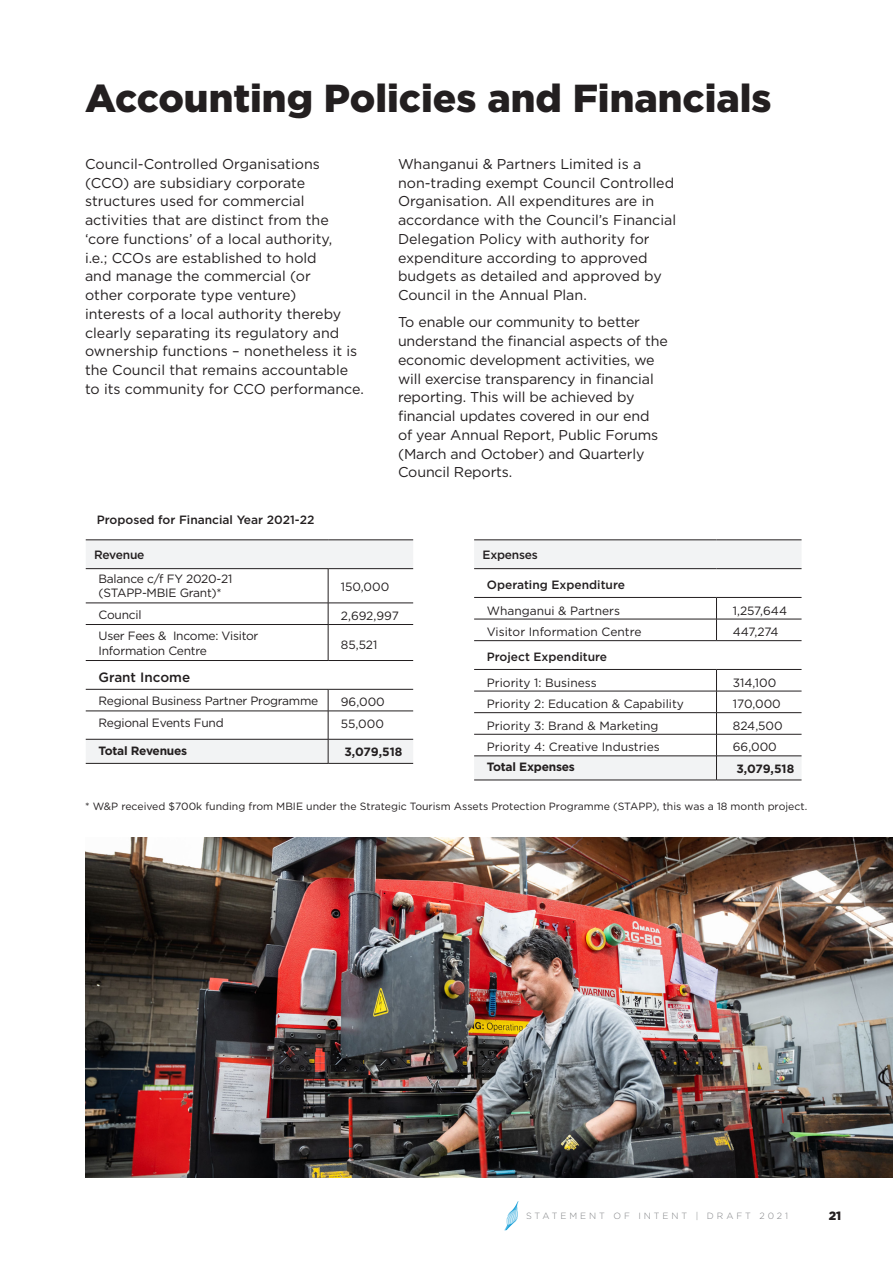
<style>
.page{position:relative;width:893px;height:1263px;background:#fff}
.page>*{position:absolute;margin:0;border:0;box-sizing:border-box;transform-origin:0 0}
.t1{font:900 39px "Gotham";color:#231f20}
.t2{font:14.25px/18.8px "Gotham";color:#231f20}
.body_copy{font:500 13.5px "Gotham";color:#231f20}
.grey{font:12px "Gotham";color:#231f20}
.body_copy-2{font:12px/14.4px "Gotham";letter-spacing:-.02em;color:#231f20}
.grey-2{font:500 12px "Gotham";color:#231f20}
.table_headings{font:500 12px "Gotham";color:#231f20}
.body_copy-3{font:700 12px "Gotham";letter-spacing:-.02em;color:#231f20}
.grey-3{font:700 12px "Gotham";letter-spacing:-.01em;color:#231f20}
.body_copy-4{font:500 12px "Gotham";letter-spacing:-.02em;color:#231f20}
.t3{font:900 12px "Gotham";color:#231f20}
.grey-4{font:10.5px "Gotham";color:#231f20}
.t4{font:300 9px "Gotham";letter-spacing:.325em;color:#808285}
</style>
<div class="page">
<img style="left:85px;top:838px;width:808px;height:340px">
<svg style="left:86px;top:541px;width:327px;height:222px"></svg>
<hr style="left:86px;top:540px;width:242px;height:1px;background:#231f20">
<hr style="left:328px;top:540px;width:85px;height:1px;background:#231f20">
<hr style="left:86px;top:568px;width:242px;height:1px;background:#231f20">
<hr style="left:328px;top:568px;width:85px;height:1px;background:#231f20">
<hr style="left:86px;top:603px;width:242px;height:1px;background:#231f20">
<hr style="left:328px;top:603px;width:85px;height:1px;background:#231f20">
<hr style="left:86px;top:711px;width:242px;height:1px;background:#231f20">
<hr style="left:328px;top:711px;width:85px;height:1px;background:#231f20">
<hr style="left:86px;top:739px;width:242px;height:1px;background:#231f20">
<hr style="left:328px;top:739px;width:85px;height:1px;background:#231f20">
<hr style="left:86px;top:763px;width:242px;height:1px;background:#231f20">
<hr style="left:328px;top:763px;width:85px;height:1px;background:#231f20">
<hr style="left:328px;top:569px;width:1px;height:34px;background:#231f20">
<svg style="left:328px;top:603px;width:1px;height:21px"></svg>
<hr style="left:86px;top:689px;width:242px;height:1px;background:#231f20">
<hr style="left:328px;top:689px;width:85px;height:1px;background:#231f20">
<hr style="left:86px;top:624px;width:242px;height:1px;background:#231f20">
<hr style="left:328px;top:624px;width:85px;height:1px;background:#231f20">
<hr style="left:328px;top:625px;width:1px;height:35px;background:#231f20">
<hr style="left:86px;top:660px;width:242px;height:1px;background:#231f20">
<hr style="left:328px;top:660px;width:85px;height:1px;background:#231f20">
<svg style="left:328px;top:689px;width:1px;height:74px"></svg>
<svg style="left:474px;top:541px;width:327px;height:239px"></svg>
<hr style="left:474px;top:540px;width:242px;height:1px;background:#231f20">
<hr style="left:716px;top:540px;width:85px;height:1px;background:#231f20">
<hr style="left:474px;top:597px;width:242px;height:1px;background:#231f20">
<hr style="left:716px;top:597px;width:85px;height:1px;background:#231f20">
<hr style="left:474px;top:619px;width:242px;height:1px;background:#231f20">
<hr style="left:716px;top:619px;width:85px;height:1px;background:#231f20">
<hr style="left:474px;top:640px;width:242px;height:1px;background:#231f20">
<hr style="left:716px;top:640px;width:85px;height:1px;background:#231f20">
<hr style="left:474px;top:712px;width:242px;height:1px;background:#231f20">
<hr style="left:716px;top:712px;width:85px;height:1px;background:#231f20">
<hr style="left:474px;top:734px;width:242px;height:1px;background:#231f20">
<hr style="left:716px;top:734px;width:85px;height:1px;background:#231f20">
<hr style="left:474px;top:568px;width:242px;height:1px;background:#231f20">
<hr style="left:716px;top:568px;width:85px;height:1px;background:#231f20">
<hr style="left:474px;top:669px;width:242px;height:1px;background:#231f20">
<hr style="left:716px;top:669px;width:85px;height:1px;background:#231f20">
<hr style="left:474px;top:691px;width:242px;height:1px;background:#231f20">
<hr style="left:716px;top:691px;width:85px;height:1px;background:#231f20">
<svg style="left:716px;top:598px;width:1px;height:42px"></svg>
<svg style="left:716px;top:670px;width:1px;height:110px"></svg>
<hr style="left:474px;top:756px;width:242px;height:1px;background:#231f20">
<hr style="left:716px;top:756px;width:85px;height:1px;background:#231f20">
<hr style="left:474px;top:780px;width:242px;height:1px;background:#231f20">
<hr style="left:716px;top:780px;width:85px;height:1px;background:#231f20">
<svg style="left:504px;top:1201px;width:15px;height:29px"></svg>
<p class="t1" style="left:85px;top:72px;width:688px">Accounting Policies and Financials</p>
<p class="t2" style="left:85px;top:154px;width:280px">Council-Controlled Organisations (CCO) are subsidiary corporate structures used for commercial activities that are distinct from the ‘core functions’ of a local authority,<br>i.e.; CCOs are established to hold<br>and manage the commercial (or<br>other corporate type venture)<br>interests of a local authority thereby clearly separating its regulatory and ownership functions – nonetheless it is the Council that remains accountable to its community for CCO performance.</p>
<p class="t2" style="left:398px;top:154px;width:280px">Whanganui &amp; Partners Limited is a non-trading exempt Council Controlled Organisation. All expenditures are in accordance with the Council’s Financial Delegation Policy with authority for expenditure according to approved budgets as detailed and approved by Council in the Annual Plan.</p>
<p class="t2" style="left:398px;top:313px;width:271px">To enable our community to better understand the financial aspects of the economic development activities, we will exercise transparency in financial reporting. This will be achieved by financial updates covered in our end<br>of year Annual Report, Public Forums (March and October) and Quarterly Council Reports.</p>
<p class="table_headings" style="left:97px;top:512px;width:219px">Proposed for Financial Year 2021-22</p>
<p class="body_copy-4" style="left:94px;top:547px;width:52px">Revenue</p>
<p class="body_copy-2" style="left:99px;top:571px;width:135px">Balance c/f FY 2020-21 (STAPP-MBIE Grant)*</p>
<p class="grey" style="left:341px;top:579px;width:50px">150,000</p>
<p class="body_copy-2" style="left:99px;top:607px;width:45px">Council</p>
<p class="grey" style="left:341px;top:608px;width:59px">2,692,997</p>
<p class="body_copy-2" style="left:99px;top:628px;width:161px">User Fees &amp; Income: Visitor<br>Information Centre</p>
<p class="grey" style="left:341px;top:637px;width:38px">85,521</p>
<p class="body_copy" style="left:99px;top:668px;width:93px">Grant Income</p>
<p class="body_copy-2" style="left:99px;top:693px;width:221px">Regional Business Partner Programme</p>
<p class="grey" style="left:341px;top:694px;width:45px">96,000</p>
<p class="body_copy-2" style="left:99px;top:715px;width:127px">Regional Events Fund</p>
<p class="grey" style="left:341px;top:716px;width:45px">55,000</p>
<p class="body_copy-3" style="left:99px;top:743px;width:90px">Total Revenues</p>
<p class="grey-3" style="left:344px;top:744px;width:59px">3,079,518</p>
<p class="body_copy-4" style="left:483px;top:547px;width:57px">Expenses</p>
<p class="grey-2" style="left:487px;top:577px;width:140px">Operating Expenditure</p>
<p class="grey" style="left:487px;top:603px;width:135px">Whanganui &amp; Partners</p>
<p class="grey" style="left:733px;top:603px;width:56px">1,257,644</p>
<p class="grey" style="left:487px;top:624px;width:156px">Visitor Information Centre</p>
<p class="grey" style="left:733px;top:624px;width:47px">447,274</p>
<p class="grey-2" style="left:487px;top:649px;width:122px">Project Expenditure</p>
<p class="grey" style="left:487px;top:675px;width:111px">Priority 1: Business</p>
<p class="grey" style="left:733px;top:675px;width:45px">314,100</p>
<p class="grey" style="left:487px;top:696px;width:199px">Priority 2: Education &amp; Capability</p>
<p class="grey" style="left:733px;top:696px;width:49px">170,000</p>
<p class="grey" style="left:487px;top:718px;width:173px">Priority 3: Brand &amp; Marketing</p>
<p class="grey" style="left:733px;top:718px;width:51px">824,500</p>
<p class="grey" style="left:487px;top:739px;width:174px">Priority 4: Creative Industries</p>
<p class="grey" style="left:733px;top:739px;width:45px">66,000</p>
<p class="body_copy-3" style="left:487px;top:759px;width:90px">Total Expenses</p>
<p class="grey-3" style="left:736px;top:761px;width:59px">3,079,518</p>
<p class="grey-4" style="left:85px;top:800px;width:724px">* W&amp;P received $700k funding from MBIE under the Strategic Tourism Assets Protection Programme (STAPP), this was a 18 month project.</p>
<p class="t4" style="left:526px;top:1210px;width:264px">STATEMENT OF INTENT | DRAFT 2021</p>
<p class="t3" style="left:829px;top:1208px;width:14px">21</p>
</div>
